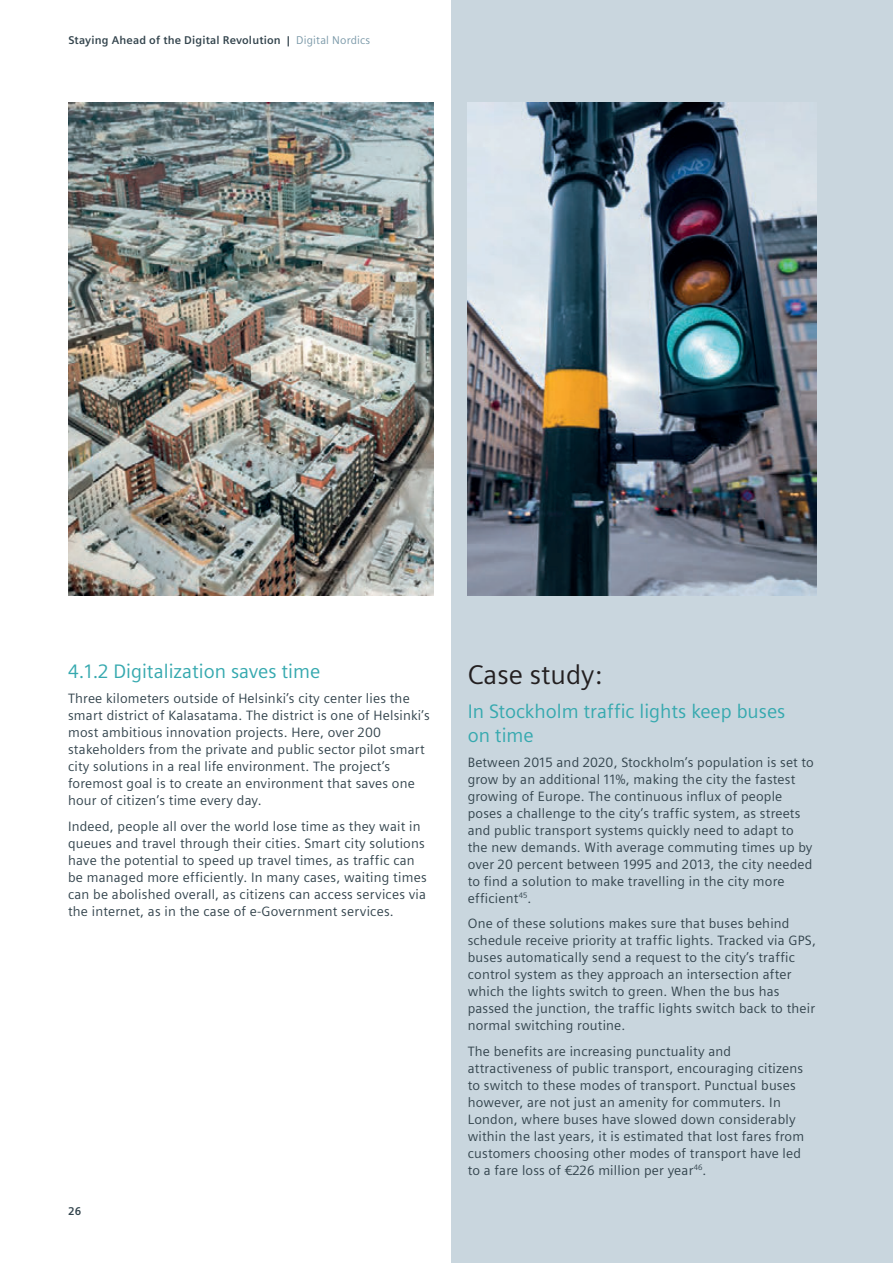
<style>
.page{position:relative;width:893px;height:1263px;background:#fff}
.page>*{position:absolute;margin:0;border:0;box-sizing:border-box;transform-origin:0 0}
.t1{font:27px "Siemens Sans";color:#231f20}
.t2{font:19.5px/23.4px "Siemens Sans";color:#36a9af}
.t3{font:13.5px/17px "Siemens Sans";letter-spacing:.015em;color:#33444d}
.t4{font:700 11.25px "Siemens Sans";letter-spacing:.015em;color:#33444d}
.s1{font-weight:400;color:#7b99a9}
</style>
<div class="page">
<div style="left:451px;top:0;width:442px;height:1263px;background:#c9d6de"></div>
<img style="left:68px;top:102px;width:366px;height:493px">
<img style="left:468px;top:102px;width:348px;height:493px">
<p class="t4" style="left:68px;top:34px;width:303px">Staying Ahead of the Digital Revolution | <span class="s1">Digital Nordics</span></p>
<h2 class="t2" style="left:68px;top:660px;width:254px">4.1.2 Digitalization saves time</h2>
<p class="t3" style="left:68px;top:690px;width:363px">Three kilometers outside of Helsinki’s city center lies the smart district of Kalasatama. The district is one of Helsinki’s most ambitious innovation projects. Here, over 200 stakeholders from the private and public sector pilot smart city solutions in a real life environment. The project’s foremost goal is to create an environment that saves one hour of citizen’s time every day.</p>
<p class="t3" style="left:68px;top:818px;width:360px">Indeed, people all over the world lose time as they wait in queues and travel through their cities. Smart city solutions have the potential to speed up travel times, as traffic can be managed more efficiently. In many cases, waiting times can be abolished overall, as citizens can access services via the internet, as in the case of e-Government services.</p>
<p class="t4" style="left:68px;top:1205px;width:15px">26</p>
<h1 class="t1" style="left:468px;top:660px;width:136px">Case study:</h1>
<h2 class="t2" style="left:468px;top:700px;width:319px">In Stockholm traffic lights keep buses on time</h2>
<p class="t3" style="left:468px;top:754px;width:348px">Between 2015 and 2020, Stockholm’s population is set to grow by an additional 11%, making the city the fastest growing of Europe. The continuous influx of people poses a challenge to the city’s traffic system, as streets and public transport systems quickly need to adapt to the new demands. With average commuting times up by over 20 percent between 1995 and 2013, the city needed to find a solution to make travelling in the city more efficient<sup>45</sup>.</p>
<p class="t3" style="left:468px;top:915px;width:350px">One of these solutions makes sure that buses behind schedule receive priority at traffic lights. Tracked via GPS, buses automatically send a request to the city’s traffic control system as they approach an intersection after which the lights switch to green. When the bus has passed the junction, the traffic lights switch back to their normal switching routine.</p>
<p class="t3" style="left:468px;top:1043px;width:338px">The benefits are increasing punctuality and attractiveness of public transport, encouraging citizens to switch to these modes of transport. Punctual buses however, are not just an amenity for commuters. In London, where buses have slowed down considerably within the last years, it is estimated that lost fares from customers choosing other modes of transport have led to a fare loss of €226 million per year<sup>46</sup>.</p>
</div>
